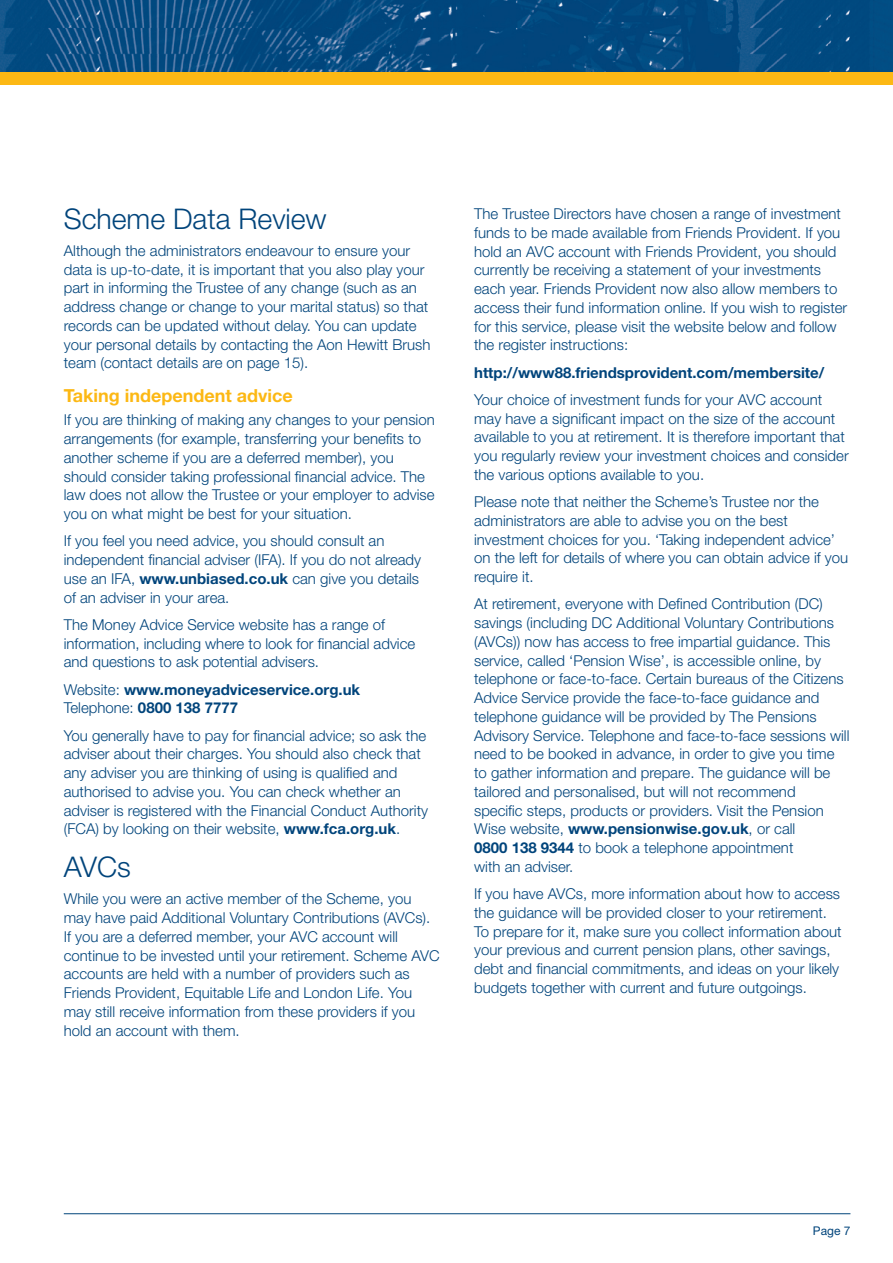
<style>
.page{position:relative;width:893px;height:1263px;background:#fff}
.page>*{position:absolute;margin:0;border:0;box-sizing:border-box;transform-origin:0 0}
.t1{font:300 28.5px "Helvetica Neue LT Std";color:#00447b}
.t2{font:700 18px "Helvetica Neue LT Std";color:#fcb814}
.t3{font:300 15px/18.8px "Helvetica Neue LT Std";color:#00447b}
.t4{font:700 15px/18.8px "Helvetica Neue LT Std";color:#00447b}
.t5{font:12px "Helvetica Neue LT Std";color:#00447b}
.s1{font-weight:700}
.s2{font-weight:300}
</style>
<div class="page">
<img style="left:0;top:0;width:893px;height:72px">
<div style="left:0;top:72px;width:893px;height:13px;background:#fcb814"></div>
<hr style="left:64px;top:1213px;width:786px;height:1px;background:#00447b">
<h1 class="t1" style="left:64px;top:201px;width:264px">Scheme Data Review</h1>
<p class="t3" style="left:64px;top:241px;width:368px">Although the administrators endeavour to ensure your data is up-to-date, it is important that you also play your part in informing the Trustee of any change (such as an address change or change to your marital status) so that records can be updated without delay. You can update your personal details by contacting the Aon Hewitt Brush team (contact details are on page 15).</p>
<p class="t2" style="left:64px;top:385px;width:230px">Taking independent advice</p>
<p class="t3" style="left:64px;top:410px;width:372px">If you are thinking of making any changes to your pension arrangements (for example, transferring your benefits to another scheme if you are a deferred member), you should consider taking professional financial advice. The law does not allow the Trustee or your employer to advise you on what might be best for your situation.</p>
<p class="t3" style="left:64px;top:531px;width:359px">If you feel you need advice, you should consult an independent financial adviser (IFA). If you do not already use an IFA, <span class="s1">www.unbiased.co.uk</span> can give you details of an adviser in your area.</p>
<p class="t3" style="left:64px;top:615px;width:353px">The Money Advice Service website has a range of information, including where to look for financial advice and questions to ask potential advisers.</p>
<p class="t4" style="left:64px;top:679px;width:298px"><span class="s2">Website:</span> www.moneyadviceservice.org.uk<br><span class="s2">Telephone:</span> 0800 138 7777</p>
<p class="t3" style="left:64px;top:725px;width:366px">You generally have to pay for financial advice; so ask the adviser about their charges. You should also check that any adviser you are thinking of using is qualified and authorised to advise you. You can check whether an adviser is registered with the Financial Conduct Authority (FCA) by looking on their website, <span class="s1">www.fca.org.uk</span>.</p>
<h1 class="t1" style="left:64px;top:849px;width:69px">AVCs</h1>
<p class="t3" style="left:64px;top:889px;width:377px">While you were an active member of the Scheme, you may have paid Additional Voluntary Contributions (AVCs).<br>If you are a deferred member, your AVC account will continue to be invested until your retirement. Scheme AVC accounts are held with a number of providers such as Friends Provident, Equitable Life and London Life. You may still receive information from these providers if you hold an account with them.</p>
<p class="t3" style="left:474px;top:204px;width:375px">The Trustee Directors have chosen a range of investment funds to be made available from Friends Provident. If you hold an AVC account with Friends Provident, you should currently be receiving a statement of your investments each year. Friends Provident now also allow members to access their fund information online. If you wish to register for this service, please visit the website below and follow the register instructions:</p>
<p class="t4" style="left:474px;top:363px;width:352px">http://www88.friendsprovident.com/membersite/</p>
<p class="t3" style="left:474px;top:390px;width:376px">Your choice of investment funds for your AVC account may have a significant impact on the size of the account available to you at retirement. It is therefore important that you regularly review your investment choices and consider the various options available to you.</p>
<p class="t3" style="left:474px;top:492px;width:376px">Please note that neither the Scheme’s Trustee nor the administrators are able to advise you on the best investment choices for you. ‘Taking independent advice’ on the left for details of where you can obtain advice if you require it.</p>
<p class="t3" style="left:474px;top:594px;width:377px">At retirement, everyone with Defined Contribution (DC) savings (including DC Additional Voluntary Contributions (AVCs)) now has access to free impartial guidance. This service, called ‘Pension Wise’, is accessible online, by telephone or face-to-face. Certain bureaus of the Citizens Advice Service provide the face-to-face guidance and telephone guidance will be provided by The Pensions Advisory Service. Telephone and face-to-face sessions will need to be booked in advance, in order to give you time to gather information and prepare. The guidance will be tailored and personalised, but will not recommend<br>specific steps, products or providers. Visit the Pension Wise website, <span class="s1">www.pensionwise.gov.uk</span>, or call<br><span class="s1">0800 138 9344</span> to book a telephone appointment<br>with an adviser.</p>
<p class="t3" style="left:474px;top:884px;width:369px">If you have AVCs, more information about how to access the guidance will be provided closer to your retirement.<br>To prepare for it, make sure you collect information about your previous and current pension plans, other savings, debt and financial commitments, and ideas on your likely budgets together with current and future outgoings.</p>
<p class="t5" style="left:813px;top:1224px;width:39px">Page 7</p>
</div>
